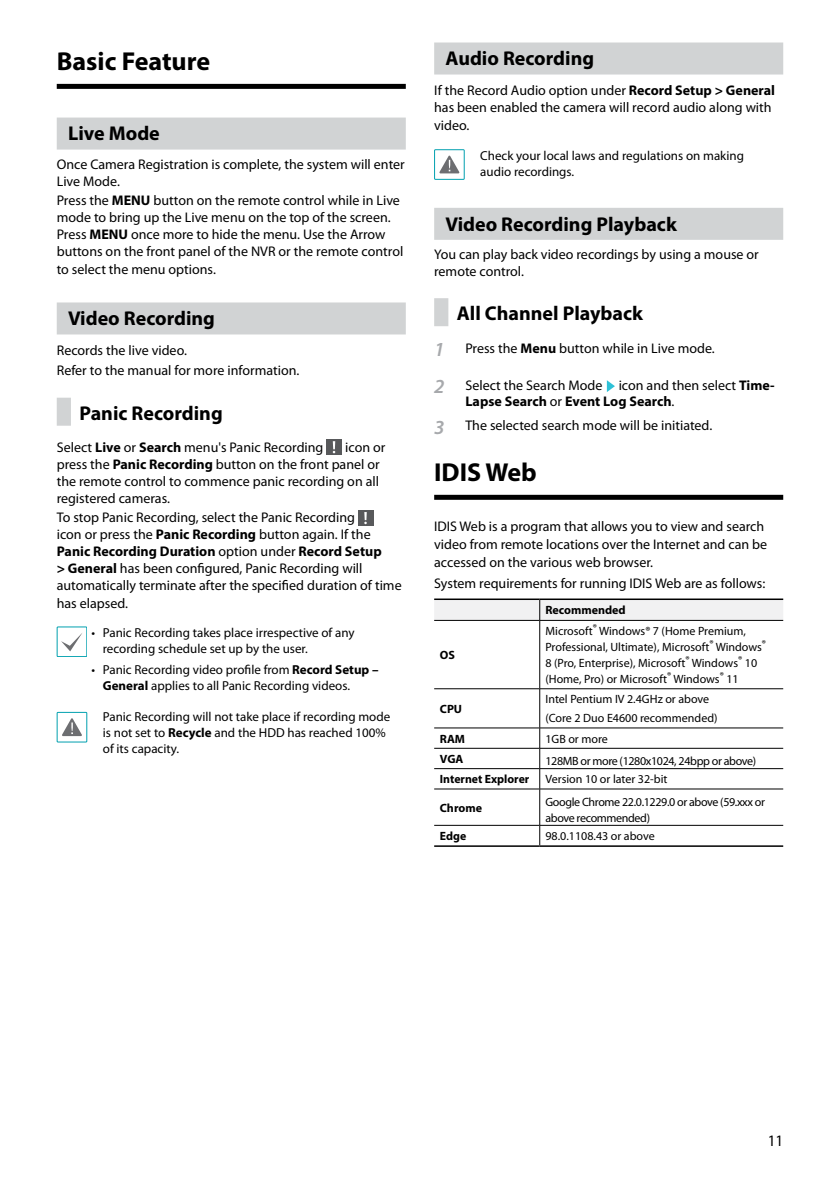
<style>
.page{position:relative;width:840px;height:1191px;background:#fff}
.page>*{position:absolute;margin:0;border:0;box-sizing:border-box;transform-origin:0 0}
.t1{font:700 26px "Myriad Pro";color:#000}
.t2{font:700 20px "Myriad Pro";color:#000}
.t3{font:16px "Myriad Pro";color:#000;scale:.96 1}
.t4{font:14px/17.2px "Myriad Pro";color:#000}
.t5{font:13px/16px "Myriad Pro";color:#000}
.t6{font:12px/16px "Myriad Pro";color:#000}
.t7{font:12px/16px "Myriad Pro";letter-spacing:-.03em;color:#000}
.t8{font:700 12px "Myriad Pro";color:#000}
.s1{font-weight:700}
.s2{font-weight:600;font-style:italic;font-size:20px;color:#a7a9ac}
</style>
<div class="page">
<div style="left:57px;top:84px;width:348px;height:5px;background:#000"></div>
<div style="left:57px;top:118px;width:348px;height:32px;background:#d1d3d4"></div>
<div style="left:57px;top:302px;width:348px;height:32px;background:#d1d3d4"></div>
<div style="left:57px;top:398px;width:14px;height:28px;background:#d1d3d4"></div>
<div style="left:326px;top:439px;width:15px;height:16px;background:#58595b"></div>
<svg style="left:332px;top:441px;width:3px;height:12px"></svg>
<div style="left:358px;top:510px;width:15px;height:16px;background:#58595b"></div>
<svg style="left:364px;top:512px;width:2px;height:12px"></svg>
<div style="left:57px;top:626px;width:30px;height:30px;border:1px solid #00a0af"></div>
<svg style="left:61px;top:633px;width:21px;height:18px"></svg>
<svg style="left:62px;top:718px;width:20px;height:18px"></svg>
<div style="left:57px;top:712px;width:30px;height:30px;border:1px solid #00a0af"></div>
<div style="left:434px;top:42px;width:348px;height:32px;background:#d1d3d4"></div>
<div style="left:434px;top:208px;width:348px;height:32px;background:#d1d3d4"></div>
<div style="left:434px;top:298px;width:14px;height:28px;background:#d1d3d4"></div>
<div style="left:434px;top:495px;width:348px;height:5px;background:#000"></div>
<svg style="left:439px;top:156px;width:20px;height:17px"></svg>
<div style="left:434px;top:149px;width:30px;height:31px;border:1px solid #00a0af"></div>
<svg style="left:606px;top:380px;width:8px;height:12px"></svg>
<div style="left:434px;top:600px;width:348px;height:20px;background:#f1f1f2"></div>
<hr style="left:434px;top:620px;width:105px;height:1px;background:#000">
<hr style="left:539px;top:620px;width:243px;height:1px;background:#000">
<hr style="left:539px;top:620px;width:1px;height:68px;background:#000">
<hr style="left:434px;top:688px;width:105px;height:1px;background:#000">
<hr style="left:539px;top:688px;width:243px;height:1px;background:#000">
<hr style="left:539px;top:689px;width:1px;height:38px;background:#000">
<hr style="left:434px;top:727px;width:105px;height:1px;background:#000">
<hr style="left:539px;top:727px;width:243px;height:1px;background:#000">
<hr style="left:434px;top:748px;width:105px;height:1px;background:#000">
<hr style="left:539px;top:748px;width:243px;height:1px;background:#000">
<hr style="left:434px;top:768px;width:105px;height:1px;background:#000">
<hr style="left:539px;top:768px;width:243px;height:1px;background:#000">
<svg style="left:539px;top:728px;width:1px;height:60px"></svg>
<hr style="left:434px;top:788px;width:105px;height:1px;background:#000">
<hr style="left:539px;top:788px;width:243px;height:1px;background:#000">
<hr style="left:539px;top:789px;width:1px;height:36px;background:#000">
<hr style="left:434px;top:825px;width:105px;height:1px;background:#000">
<hr style="left:539px;top:825px;width:243px;height:1px;background:#000">
<svg style="left:539px;top:825px;width:1px;height:20px"></svg>
<hr style="left:434px;top:598px;width:105px;height:2px;background:#000">
<hr style="left:539px;top:598px;width:243px;height:2px;background:#000">
<hr style="left:434px;top:845px;width:105px;height:2px;background:#000">
<hr style="left:539px;top:845px;width:243px;height:2px;background:#000">
<h1 class="t1" style="left:57px;top:44px;width:155px">Basic Feature</h1>
<h2 class="t2" style="left:68px;top:120px;width:93px">Live Mode</h2>
<p class="t4" style="left:57px;top:155px;width:349px">Once Camera Registration is complete, the system will enter<br>Live Mode.</p>
<p class="t4" style="left:57px;top:192px;width:348px">Press the <span class="s1">MENU</span> button on the remote control while in Live mode to bring up the Live menu on the top of the screen.<br>Press <span class="s1">MENU</span> once more to hide the menu. Use the Arrow buttons on the front panel of the NVR or the remote control to select the menu options.</p>
<h2 class="t2" style="left:68px;top:305px;width:148px">Video Recording</h2>
<p class="t4" style="left:57px;top:339px;width:244px;line-height:20.8px">Records the live video.<br>Refer to the manual for more information.</p>
<h2 class="t2" style="left:79px;top:400px;width:145px">Panic Recording</h2>
<p class="t4" style="left:57px;top:438px;width:268px">Select <span class="s1">Live</span> or <span class="s1">Search</span> menu's Panic Recording</p>
<p class="t4" style="left:57px;top:438px;width:330px;text-indent:288px">icon or press the <span class="s1">Panic Recording</span> button on the front panel or the remote control to commence panic recording on all registered cameras.</p>
<p class="t4" style="left:57px;top:509px;width:346px">To stop Panic Recording, select the Panic Recording<br>icon or press the <span class="s1">Panic Recording</span> button again. If the <span class="s1">Panic Recording Duration</span> option under <span class="s1">Record Setup<br>&gt; General</span> has been configured, Panic Recording will automatically terminate after the specified duration of time has elapsed.</p>
<p class="t5" style="left:103px;top:624px;width:253px;text-indent:-11px">• Panic Recording takes place irrespective of any recording schedule set up by the user.</p>
<p class="t5" style="left:103px;top:661px;width:277px;text-indent:-11px">• Panic Recording video profile from <span class="s1">Record Setup –<br>General</span> applies to all Panic Recording videos.</p>
<p class="t5" style="left:103px;top:708px;width:289px">Panic Recording will not take place if recording mode is not set to <span class="s1">Recycle</span> and the HDD has reached 100% of its capacity.</p>
<h2 class="t2" style="left:445px;top:45px;width:150px">Audio Recording</h2>
<p class="t4" style="left:434px;top:81px;width:342px">If the Record Audio option under <span class="s1">Record Setup &gt; General </span>has been enabled the camera will record audio along with video.</p>
<p class="t5" style="left:480px;top:147px;width:265px">Check your local laws and regulations on making audio recordings.</p>
<h2 class="t2" style="left:445px;top:211px;width:233px">Video Recording Playback</h2>
<p class="t4" style="left:434px;top:245px;width:326px">You can play back video recordings by using a mouse or remote control.</p>
<h2 class="t2" style="left:456px;top:300px;width:187px">All Channel Playback</h2>
<p class="t4" style="left:434px;top:339px;width:282px"><span class="s2">1</span> Press the <span class="s1">Menu</span> button while in Live mode.</p>
<p class="t4" style="left:465px;top:377px;width:311px;line-height:16px;text-indent:-31px"><span class="s2">2</span> Select the Search Mode icon and then select <span class="s1">Time-<br>Lapse Search</span> or <span class="s1">Event Log Search</span>.</p>
<p class="t4" style="left:434px;top:416px;width:279px"><span class="s2">3</span> The selected search mode will be initiated.</p>
<h1 class="t1" style="left:434px;top:455px;width:104px">IDIS Web</h1>
<p class="t4" style="left:434px;top:517px;width:334px;line-height:18px">IDIS Web is a program that allows you to view and search video from remote locations over the Internet and can be accessed on the various web browser.</p>
<p class="t4" style="left:434px;top:574px;width:332px">System requirements for running IDIS Web are as follows:</p>
<p class="t8" style="left:545px;top:602px;width:82px">Recommended</p>
<p class="t8" style="left:439px;top:647px;width:17px">OS</p>
<p class="t6" style="left:545px;top:623px;width:222px">Microsoft<sup>®</sup> Windows® 7 (Home Premium, Professional, Ultimate), Microsoft<sup>®</sup> Windows<sup>® </sup>8 (Pro, Enterprise), Microsoft<sup>®</sup> Windows<sup>®</sup> 10 (Home, Pro) or Microsoft<sup>®</sup> Windows<sup>®</sup> 11</p>
<p class="t8" style="left:439px;top:701px;width:24px">CPU</p>
<p class="t6" style="left:545px;top:690px;width:173px;line-height:18.8px">Intel Pentium IV 2.4GHz or above (Core 2 Duo E4600 recommended)</p>
<p class="t8" style="left:439px;top:730px;width:27px">RAM</p>
<p class="t6" style="left:545px;top:730px;width:64px">1GB or more</p>
<p class="t8" style="left:439px;top:751px;width:25px">VGA</p>
<p class="t7" style="left:545px;top:752px;width:212px">128MB or more (1280x1024, 24bpp or above)</p>
<p class="t8" style="left:439px;top:771px;width:91px">Internet Explorer</p>
<p class="t6" style="left:545px;top:771px;width:124px">Version 10 or later 32-bit</p>
<p class="t8" style="left:439px;top:800px;width:44px">Chrome</p>
<p class="t7" style="left:545px;top:793px;width:221px">Google Chrome 22.0.1229.0 or above (59.xxx or above recommended)</p>
<p class="t8" style="left:439px;top:828px;width:28px">Edge</p>
<p class="t6" style="left:545px;top:828px;width:111px">98.0.1108.43 or above</p>
<p class="t3" style="left:767px;top:1131px;width:17px">11</p>
</div>
